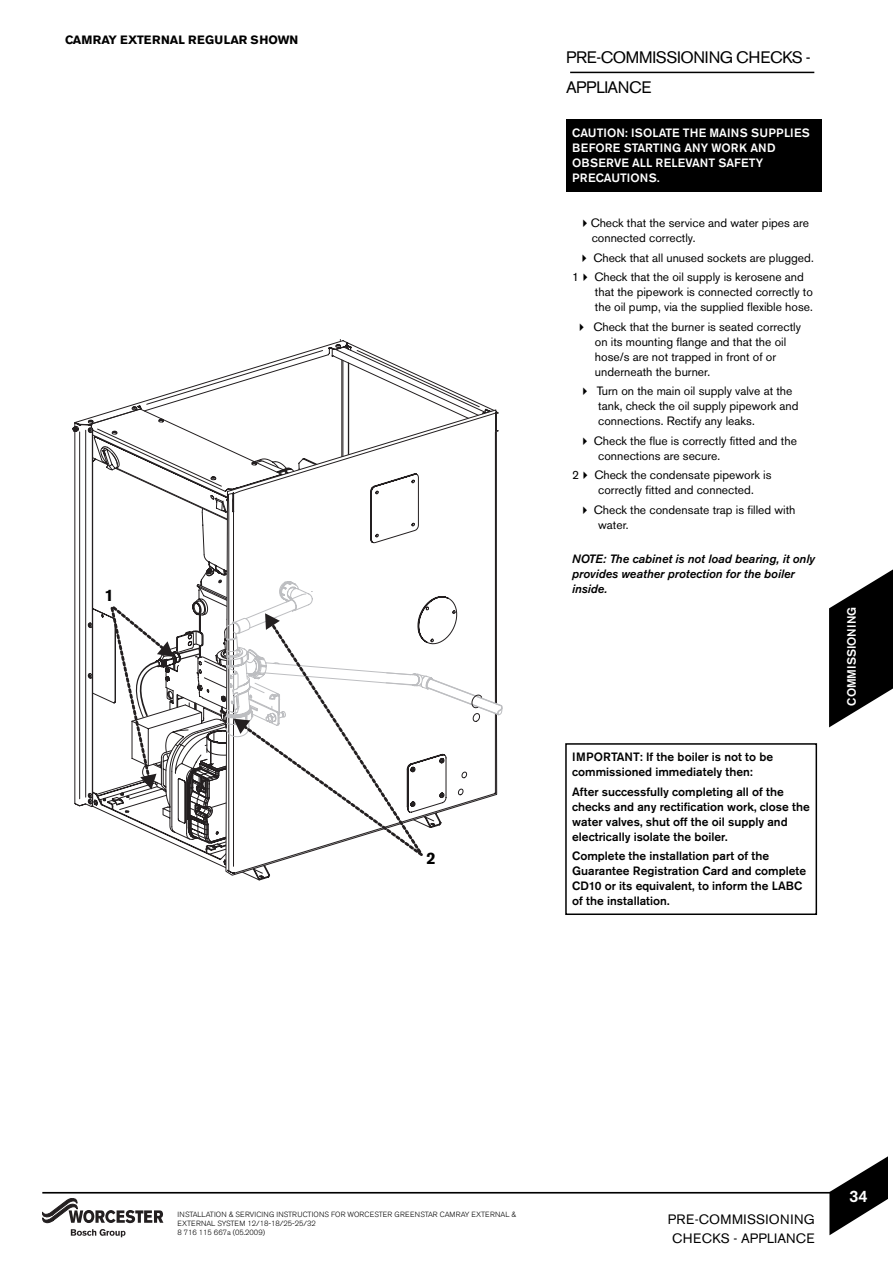
<style>
.page{position:relative;width:893px;height:1263px;background:#fff}
.page>*{position:absolute;margin:0;border:0;box-sizing:border-box;transform-origin:0 0}
.t1{font:16.5px/30px "Akzidenz Grotesk BQ";letter-spacing:-.025em;color:#000}
.t2{font:500 16.5px "Akzidenz Grotesk BQ";color:#fff}
.t3{font:700 16.5px "Akzidenz Grotesk BQ";color:#000}
.t4{font:13.5px/19.8px "Akzidenz Grotesk BQ";letter-spacing:.02em;color:#000;text-align:center}
.t5{font:12px/15px "Akzidenz Grotesk BQ";color:#000}
.t6{font:500 12px/15px "Akzidenz Grotesk BQ";color:#000}
.t7{font:500 12px/15px "Akzidenz Grotesk BQ";letter-spacing:.01em;color:#fff}
.t8{font:italic 500 12px/15px "Akzidenz Grotesk BQ";color:#000}
.t9{font:700 12px "Akzidenz Grotesk BE";color:#000}
.t10{font:300 7.5px/9px "Akzidenz Grotesk BE";color:#000}
</style>
<div class="page">
<svg style="left:829px;top:1156px;width:59px;height:79px"></svg>
<hr style="left:42px;top:1192px;width:792px;height:2px;background:#000">
<svg style="left:42px;top:1198px;width:121px;height:25px"></svg>
<svg style="left:71px;top:1229px;width:54px;height:8px"></svg>
<div style="left:566px;top:119px;width:255px;height:72px;background:#000"></div>
<svg style="left:73px;top:418px;width:14px;height:389px"></svg>
<svg style="left:227px;top:339px;width:259px;height:67px"></svg>
<svg style="left:87px;top:406px;width:416px;height:467px"></svg>
<hr style="left:570px;top:72px;width:244px;height:1px;background:#000">
<div style="left:565px;top:743px;width:252px;height:172px;border:2px solid #000"></div>
<svg style="left:829px;top:569px;width:64px;height:158px"></svg>
<p class="t9" style="left:65px;top:36px;width:235px">CAMRAY EXTERNAL REGULAR SHOWN</p>
<h1 class="t3" style="left:105px;top:589px;width:11px">1</h1>
<h1 class="t3" style="left:426px;top:852px;width:11px">2</h1>
<h1 class="t1" style="left:566px;top:44px;width:246px">PRE-COMMISSIONING CHECKS -<br>APPLIANCE</h1>
<p class="t7" style="left:572px;top:126px;width:239px">CAUTION: ISOLATE THE MAINS SUPPLIES<br>BEFORE STARTING ANY WORK AND<br>OBSERVE ALL RELEVANT SAFETY<br>PRECAUTIONS.</p>
<p class="t5" style="left:591px;top:217px;width:220px">Check that the service and water pipes are connected correctly.</p>
<p class="t5" style="left:593px;top:251px;width:222px">Check that all unused sockets are plugged.</p>
<p class="t5" style="left:572px;top:271px;width:8px">1</p>
<p class="t5" style="left:594px;top:271px;width:220px">Check that the oil supply is kerosene and that the pipework is connected correctly to the oil pump, via the supplied flexible hose.</p>
<p class="t5" style="left:593px;top:320px;width:209px">Check that the burner is seated correctly on its mounting flange and that the oil hose/s are not trapped in front of or underneath the burner.</p>
<p class="t5" style="left:597px;top:385px;width:203px">Turn on the main oil supply valve at the tank, check the oil supply pipework and connections. Rectify any leaks.</p>
<p class="t5" style="left:598px;top:434px;width:200px;text-indent:-4px">Check the flue is correctly fitted and the connections are secure.</p>
<p class="t5" style="left:572px;top:469px;width:8px">2</p>
<p class="t5" style="left:598px;top:469px;width:175px;text-indent:-4px">Check the condensate pipework is correctly fitted and connected.</p>
<p class="t5" style="left:598px;top:503px;width:199px;text-indent:-4px">Check the condensate trap is filled with water.</p>
<p class="t8" style="left:572px;top:553px;width:244px">NOTE: The cabinet is not load bearing, it only provides weather protection for the boiler inside.</p>
<p class="t6" style="left:572px;top:750px;width:202px">IMPORTANT: If the boiler is not to be commissioned immediately then:</p>
<p class="t6" style="left:572px;top:785px;width:239px">After successfully completing all of the checks and any rectification work, close the water valves, shut off the oil supply and electrically isolate the boiler.</p>
<p class="t6" style="left:572px;top:849px;width:235px">Complete the installation part of the Guarantee Registration Card and complete CD10 or its equivalent, to inform the LABC of the installation.</p>
<p class="t7" style="left:845px;top:706px;width:100px;rotate:-90deg">COMMISSIONING</p>
<p class="t10" style="left:178px;top:1210px;width:340px">INSTALLATION &amp; SERVICING INSTRUCTIONS FOR WORCESTER GREENSTAR CAMRAY EXTERNAL &amp;<br>EXTERNAL SYSTEM 12/18-18/25-25/32<br>8 716 115 667a (05.2009)</p>
<p class="t4" style="left:668px;top:1210px;width:148px">PRE-COMMISSIONING<br>CHECKS - APPLIANCE</p>
<h1 class="t2" style="left:849px;top:1190px;width:20px">34</h1>
</div>
